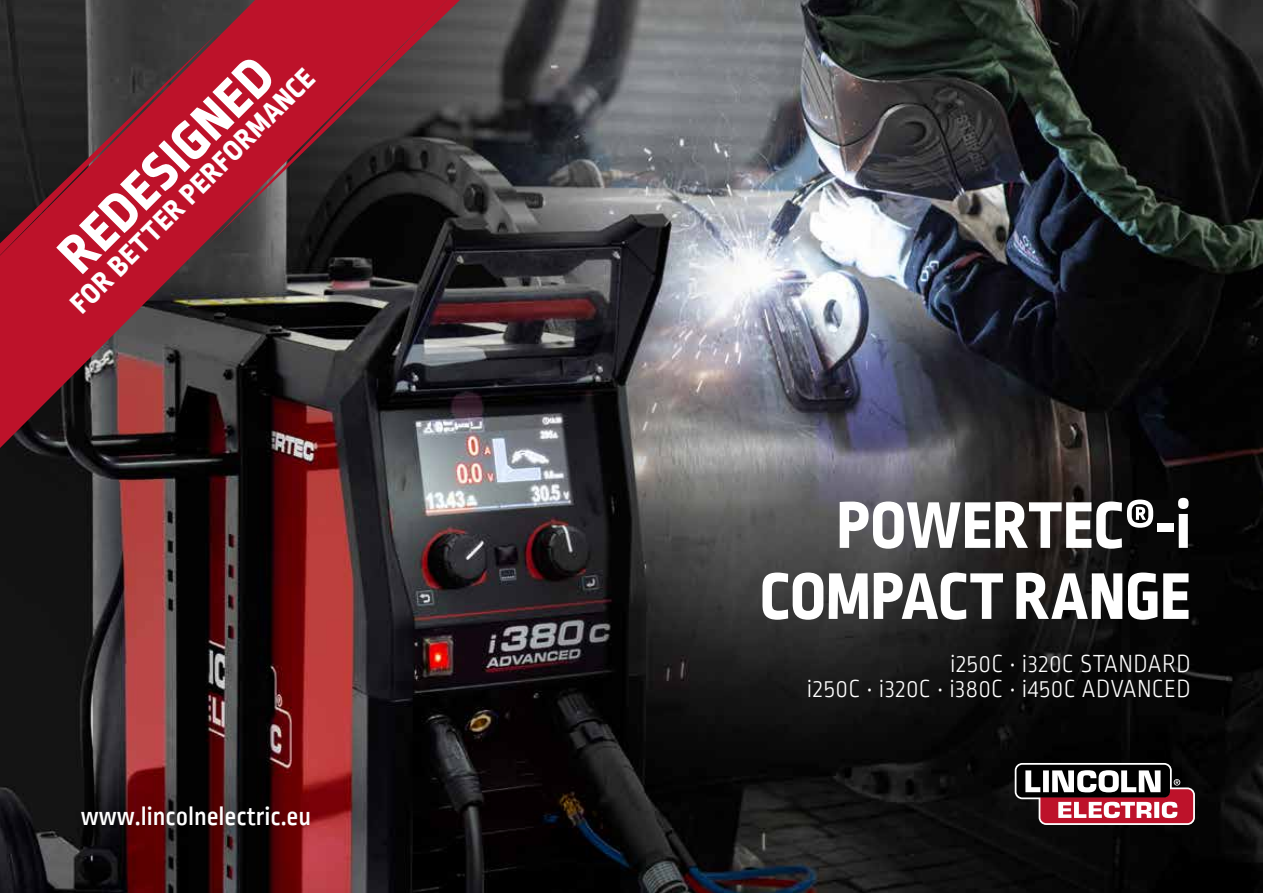
<style>
.page{position:relative;width:1263px;height:893px;background:#fff}
.page>*{position:absolute;margin:0;border:0;box-sizing:border-box;transform-origin:0 0}
.t1{font:800 69.45px/71.1px "Ropa Sans Pro";color:#fff;text-align:right;scale:.96 1}
.t2{font:800 57px "Ropa Sans Pro";color:#fff}
.t3{font:800 30px "Ropa Sans Pro";color:#fff}
.t4{font:500 27px "Ropa Sans PTT";color:#fff}
.t5{font:300 26.1px/24.6px "Ropa Sans Pro";letter-spacing:.025em;color:#fff;text-align:right;scale:.96 1}
</style>
<div class="page">
<img style="left:0;top:0;width:1263px;height:893px">
<svg style="left:1015px;top:763px;width:180px;height:62px"></svg>
<svg style="left:0;top:0;width:447px;height:448px;background:#542c31"></svg>
<svg style="left:0;top:30px;width:220px;height:225px;background:#73202b"></svg>
<svg style="left:207px;top:0;width:253px;height:245px;background:#72212d"></svg>
<h2 class="t2" style="left:44px;top:239px;width:279px;rotate:-45deg">REDESIGNED</h2>
<p class="t3" style="left:63px;top:296px;width:334px;rotate:-45deg">FOR BETTER PERFORMANCE</p>
<p class="t4" style="left:81px;top:801px;width:232px">www.lincolnelectric.eu</p>
<h1 class="t1" style="left:760px;top:493px;width:450px">POWERTEC®-i<br>COMPACT RANGE</h1>
<p class="t5" style="left:807px;top:653px;width:401px">i250C • i320C STANDARD<br>i250C • i320C • i380C • i450C ADVANCED</p>
</div>
